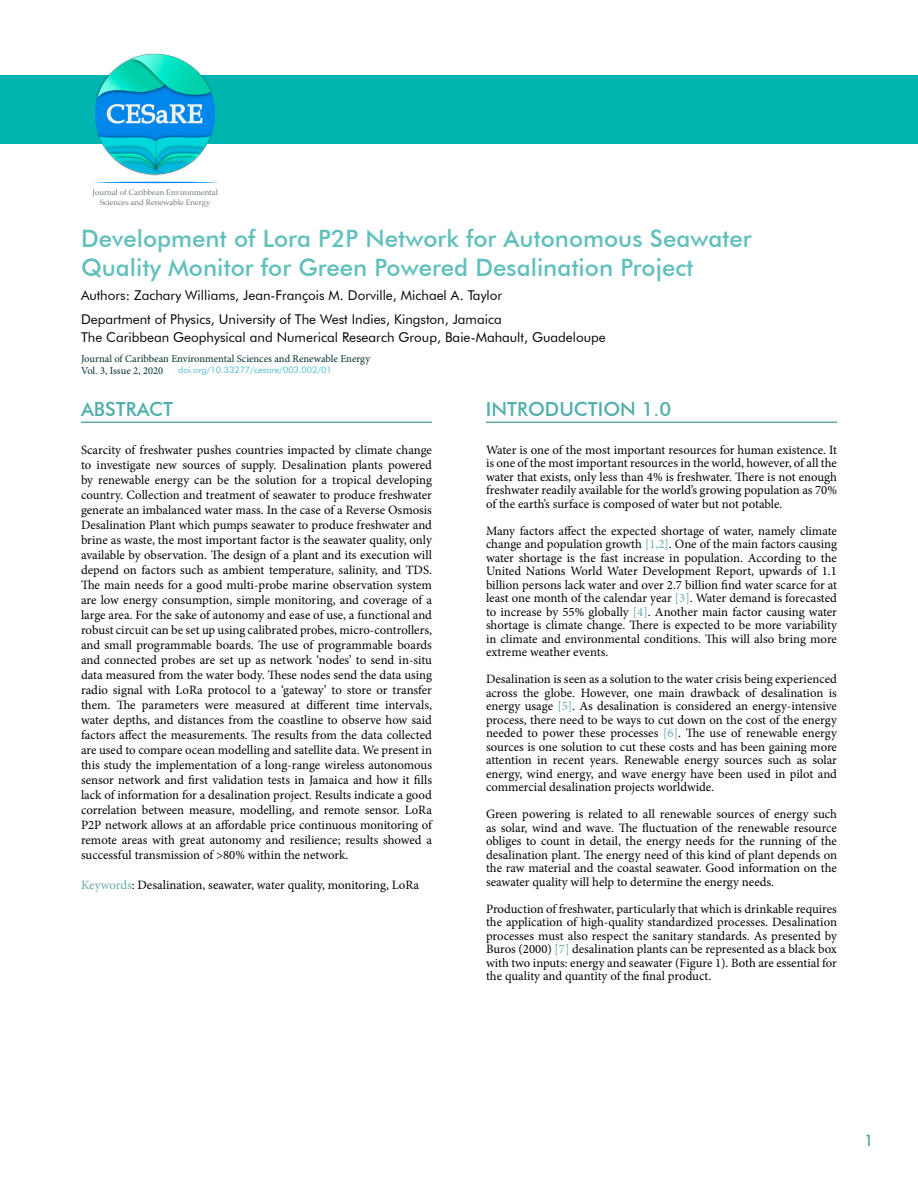
<style>
.page{position:relative;width:918px;height:1188px;background:#fff}
.page>*{position:absolute;margin:0;border:0;box-sizing:border-box;transform-origin:0 0}
.t1{font:500 24px/28.8px "Futura BT";color:#62c0bc}
.t2{font:500 19.5px "Futura BT";color:#52aeaa}
.t3{font:500 15px "Futura";color:#51a89f}
.t4{font:13.5px/24px "Futura BT";color:#020203}
.t5{font:12.75px/13.5px "Minion Pro";color:#000;text-align:justify}
.t6{font:10.5px/12px "Minion Pro";color:#022f30}
.t7{font:9px "Futura BT";color:#4cbdcc}
.t8{font:7.8px/9.4px "Palatino";color:#6d757e;text-align:center}
.s1{color:#68aba9}
.s2{color:#72a4a4}
</style>
<div class="page">
<div style="left:0;top:75px;width:918px;height:69px;background:#00b5b0"></div>
<img style="left:95px;top:53px;width:120px;height:123px">
<svg style="left:92px;top:182px;width:128px;height:1px"></svg>
<hr style="left:81px;top:422px;width:351px;height:1px;background:#65a5a4">
<hr style="left:486px;top:422px;width:351px;height:1px;background:#65a5a4">
<p class="t8" style="left:93px;top:188px;width:127px">Journal of Caribbean Environmental<br>Sciences and Renewable Energy</p>
<h1 class="t1" style="left:81px;top:224px;width:672px">Development of Lora P2P Network for Autonomous Seawater<br>Quality Monitor for Green Powered Desalination Project</h1>
<p class="t4" style="left:81px;top:283px;width:423px">Authors: Zachary Williams, Jean-François M. Dorville, Michael A. Taylor<br>Department of Physics, University of The West Indies, Kingston, Jamaica</p>
<p class="t4" style="left:81px;top:325px;width:526px">The Caribbean Geophysical and Numerical Research Group, Baie-Mahault, Guadeloupe</p>
<p class="t6" style="left:81px;top:352px;width:291px">Journal of Caribbean Environmental Sciences and Renewable Energy<br>Vol. 3, Issue 2, 2020</p>
<p class="t7" style="left:178px;top:365px;width:155px">doi.org/10.33277/cesare/003.002/01</p>
<h2 class="t2" style="left:81px;top:398px;width:94px">ABSTRACT</h2>
<h2 class="t2" style="left:486px;top:398px;width:187px">INTRODUCTION 1.0</h2>
<p class="t5" style="left:81px;top:442px;width:353px;line-height:15px">Scarcity of freshwater pushes countries impacted by climate change to investigate new sources of supply. Desalination plants powered by renewable energy can be the solution for a tropical developing country. Collection and treatment of seawater to produce freshwater generate an imbalanced water mass. In the case of a Reverse Osmosis Desalination Plant which pumps seawater to produce freshwater and brine as waste, the most important factor is the seawater quality, only available by observation. The design of a plant and its execution will depend on factors such as ambient temperature, salinity, and TDS.<br>The main needs for a good multi-probe marine observation system are low energy consumption, simple monitoring, and coverage of a large area. For the sake of autonomy and ease of use, a functional and robust circuit can be set up using calibrated probes, micro-controllers, and small programmable boards. The use of programmable boards and connected probes are set up as network ‘nodes’ to send in-situ data measured from the water body. These nodes send the data using radio signal with LoRa protocol to a ‘gateway’ to store or transfer them. The parameters were measured at different time intervals, water depths, and distances from the coastline to observe how said factors affect the measurements. The results from the data collected are used to compare ocean modelling and satellite data. We present in this study the implementation of a long-range wireless autonomous sensor network and first validation tests in Jamaica and how it fills lack of information for a desalination project. Results indicate a good correlation between measure, modelling, and remote sensor. LoRa P2P network allows at an affordable price continuous monitoring of remote areas with great autonomy and resilience; results showed a successful transmission of &gt;80% within the network.</p>
<p class="t5" style="left:81px;top:878px;width:340px"><span class="s1">Keywords</span>: Desalination, seawater, water quality, monitoring, LoRa</p>
<p class="t5" style="left:486px;top:443px;width:353px">Water is one of the most important resources for human existence. It is one of the most important resources in the world, however, of all the water that exists, only less than 4% is freshwater. There is not enough freshwater readily available for the world’s growing population as 70% of the earth’s surface is composed of water but not potable.</p>
<p class="t5" style="left:486px;top:524px;width:353px">Many factors affect the expected shortage of water, namely climate change and population growth <span class="s1">[1,2]</span>. One of the main factors causing water shortage is the fast increase in population. According to the United Nations World Water Development Report, upwards of 1.1 billion persons lack water and over 2.7 billion find water scarce for at least one month of the calendar year <span class="s2">[3]</span>. Water demand is forecasted to increase by 55% globally <span class="s1">[4]</span>. Another main factor causing water shortage is climate change. There is expected to be more variability in climate and environmental conditions. This will also bring more extreme weather events.</p>
<p class="t5" style="left:486px;top:673px;width:353px">Desalination is seen as a solution to the water crisis being experienced across the globe. However, one main drawback of desalination is energy usage <span class="s1">[5]</span>. As desalination is considered an energy-intensive process, there need to be ways to cut down on the cost of the energy needed to power these processes <span class="s1">[6]</span>. The use of renewable energy sources is one solution to cut these costs and has been gaining more attention in recent years. Renewable energy sources such as solar energy, wind energy, and wave energy have been used in pilot and commercial desalination projects worldwide.</p>
<p class="t5" style="left:486px;top:808px;width:353px">Green powering is related to all renewable sources of energy such as solar, wind and wave. The fluctuation of the renewable resource obliges to count in detail, the energy needs for the running of the desalination plant. The energy need of this kind of plant depends on the raw material and the coastal seawater. Good information on the seawater quality will help to determine the energy needs.</p>
<p class="t5" style="left:486px;top:902px;width:353px">Production of freshwater, particularly that which is drinkable requires the application of high-quality standardized processes. Desalination processes must also respect the sanitary standards. As presented by Buros (2000) <span class="s1">[7]</span> desalination plants can be represented as a black box with two inputs: energy and seawater (Figure 1). Both are essential for the quality and quantity of the final product.</p>
<p class="t3" style="left:864px;top:1131px;width:11px">1</p>
</div>
